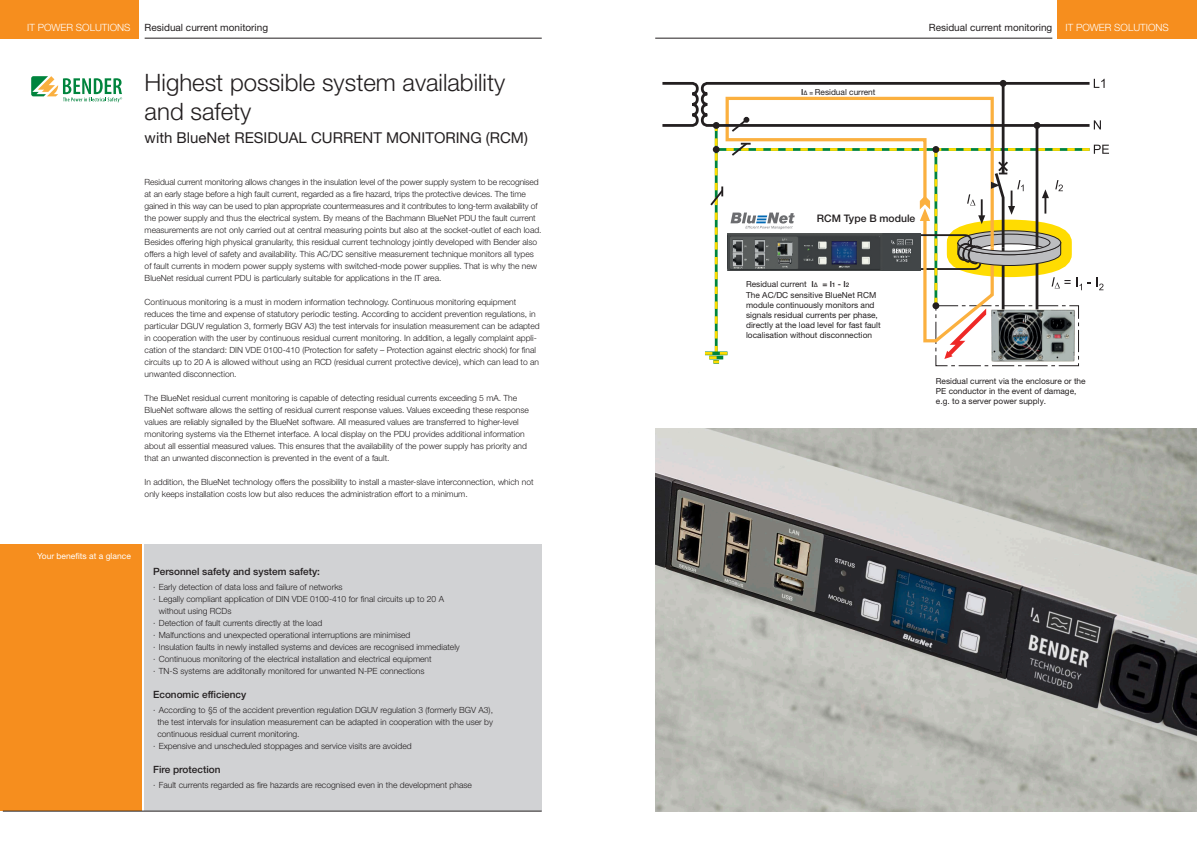
<style>
.page{position:relative;width:1197px;height:848px;background:#fff}
.page>*{position:absolute;margin:0;border:0;box-sizing:border-box;transform-origin:0 0}
.t1{font:300 24px/28.8px "Helvetica Neue LT Std";color:#231f20}
.t2{font:15px "Helvetica Neue LT Std";color:#231f20}
.t3{font:500 10.4px "Helvetica Neue LT Std";color:#231f20}
.t4{font:500 10px "Helvetica Neue LT Std";color:#231f20}
.t5{font:10px "Helvetica Neue LT Std";color:#231f20}
.t6{font:300 10px "Helvetica Neue LT Std";color:#fff}
.t7{font:300 8.5px/12px "Helvetica Neue LT Std";color:#231f20}
.t8{font:8.5px "Helvetica Neue LT Std";color:#fff}
.t9{font:8.3px/10px "Helvetica Neue LT Std";color:#231f20}
.s1{font-weight:500}
.s2{font-weight:500;font-size:6.2px}
</style>
<div class="page">
<svg style="left:31px;top:76px;width:91px;height:26px"></svg>
<div style="left:145px;top:544px;width:396px;height:267px;background:#d1d2d4"></div>
<div style="left:0;top:544px;width:142px;height:267px;background:#f68e1e"></div>
<div style="left:0;top:0;width:139px;height:38px;background:#f68e1e"></div>
<div style="left:1056px;top:0;width:140px;height:38px;background:#f68e1e"></div>
<hr style="left:655px;top:38px;width:397px;height:1px;background:#231f20">
<hr style="left:145px;top:38px;width:396px;height:1px;background:#231f20">
<hr style="left:655px;top:811px;width:538px;height:1px;background:#231f20">
<hr style="left:3px;top:811px;width:538px;height:1px;background:#231f20">
<img style="left:655px;top:428px;width:541px;height:383px">
<div style="left:935px;top:305px;width:143px;height:61px;border:1px dashed #231f20"></div>
<svg style="left:662px;top:79px;width:446px;height:285px"></svg>
<p class="t6" style="left:27px;top:22px;width:105px">IT POWER SOLUTIONS</p>
<p class="t6" style="left:1065px;top:22px;width:105px">IT POWER SOLUTIONS</p>
<p class="t5" style="left:145px;top:22px;width:125px">Residual current monitoring</p>
<p class="t5" style="left:928px;top:22px;width:125px">Residual current monitoring</p>
<h1 class="t1" style="left:145px;top:67px;width:362px">Highest possible system availability and safety</h1>
<h2 class="t2" style="left:145px;top:129px;width:385px">with BlueNet RESIDUAL CURRENT MONITORING (RCM)</h2>
<p class="t7" style="left:145px;top:175px;width:398px">Residual current monitoring allows changes in the insulation level of the power supply system to be recognised at an early stage before a high fault current, regarded as a fire hazard, trips the protective devices. The time gained in this way can be used to plan appropriate countermeasures and it contributes to long-term availability of the power supply and thus the electrical system. By means of the Bachmann BlueNet PDU the fault current measurements are not only carried out at central measuring points but also at the socket-outlet of each load.<br>Besides offering high physical granularity, this residual current technology jointly developed with Bender also offers a high level of safety and availability. This AC/DC sensitive measurement technique monitors all types of fault currents in modern power supply systems with switched-mode power supplies. That is why the new BlueNet residual current PDU is particularly suitable for applications in the IT area.</p>
<p class="t7" style="left:145px;top:295px;width:396px">Continuous monitoring is a must in modern information technology. Continuous monitoring equipment reduces the time and expense of statutory periodic testing. According to accident prevention regulations, in particular DGUV regulation 3, formerly BGV A3) the test intervals for insulation measurement can be adapted in cooperation with the user by continuous residual current monitoring. In addition, a legally complaint appli&shy;cation of the standard: DIN VDE 0100-410 (Protection for safety – Protection against electric shock) for final circuits up to 20 A is allowed without using an RCD (residual current protective device), which can lead to an unwanted disconnection.</p>
<p class="t7" style="left:145px;top:391px;width:386px">The BlueNet residual current monitoring is capable of detecting residual currents exceeding 5 mA. The BlueNet software allows the setting of residual current response values. Values exceeding these response values are reliably signalled by the BlueNet software. All measured values are transferred to higher-level monitoring systems via the Ethernet interface. A local display on the PDU provides additional information about all essential measured values. This ensures that the availability of the power supply has priority and that an unwanted disconnection is prevented in the event of a fault.</p>
<p class="t7" style="left:145px;top:475px;width:390px">In addition, the BlueNet technology offers the possibility to install a master-slave interconnection, which not only keeps installation costs low but also reduces the administration effort to a minimum.</p>
<p class="t8" style="left:37px;top:551px;width:95px">Your benefits at a glance</p>
<p class="t4" style="left:153px;top:565px;width:168px">Personnel safety and system safety:</p>
<p class="t7" style="left:153px;top:581px;width:191px">∙ Early detection of data loss and failure of networks</p>
<p class="t7" style="left:153px;top:593px;width:292px">∙ Legally compliant application of DIN VDE 0100-410 for final circuits up to 20 A</p>
<p class="t7" style="left:159px;top:605px;width:74px">without using RCDs</p>
<p class="t7" style="left:153px;top:617px;width:170px">∙ Detection of fault currents directly at the load</p>
<p class="t7" style="left:153px;top:629px;width:259px">∙ Malfunctions and unexpected operational interruptions are minimised</p>
<p class="t7" style="left:153px;top:641px;width:308px">∙ Insulation faults in newly installed systems and devices are recognised immediately</p>
<p class="t7" style="left:153px;top:653px;width:280px">∙ Continuous monitoring of the electrical installation and electrical equipment</p>
<p class="t7" style="left:153px;top:665px;width:273px">∙ TN-S systems are additonally monitored for unwanted N-PE connections</p>
<p class="t4" style="left:153px;top:688px;width:95px">Economic efficiency</p>
<p class="t7" style="left:153px;top:703px;width:341px">∙ According to §5 of the accident prevention regulation DGUV regulation 3 (formerly BGV A3),</p>
<p class="t7" style="left:157px;top:715px;width:337px">the test intervals for insulation measurement can be adapted in cooperation with the user by</p>
<p class="t7" style="left:157px;top:727px;width:144px">continuous residual current monitoring.</p>
<p class="t7" style="left:153px;top:739px;width:260px">∙ Expensive and unscheduled stoppages and service visits are avoided</p>
<p class="t4" style="left:153px;top:763px;width:69px">Fire protection</p>
<p class="t7" style="left:153px;top:778px;width:320px">∙ Fault currents regarded as fire hazards are recognised even in the development phase</p>
<p class="t9" style="left:801px;top:86px;width:76px"><span class="s1">I</span><span class="s2">∆ =</span> Residual current</p>
<p class="t3" style="left:816px;top:212px;width:100px">RCM Type B module</p>
<p class="t9" style="left:746px;top:279px;width:104px">Residual current <span class="s1">I</span><span class="s2">∆</span> <span class="s1">= I</span><span class="s2">1</span> <span class="s1">- I</span><span class="s2">2</span></p>
<p class="t9" style="left:746px;top:290px;width:136px">The AC/DC sensitive BlueNet RCM module continuously monitors and signals residual currents per phase, directly at the load level for fast fault localisation without disconnection</p>
<p class="t9" style="left:935px;top:376px;width:151px">Residual current via the enclosure or the<br>PE conductor in the event of damage, e.g. to a server power supply.</p>
</div>
